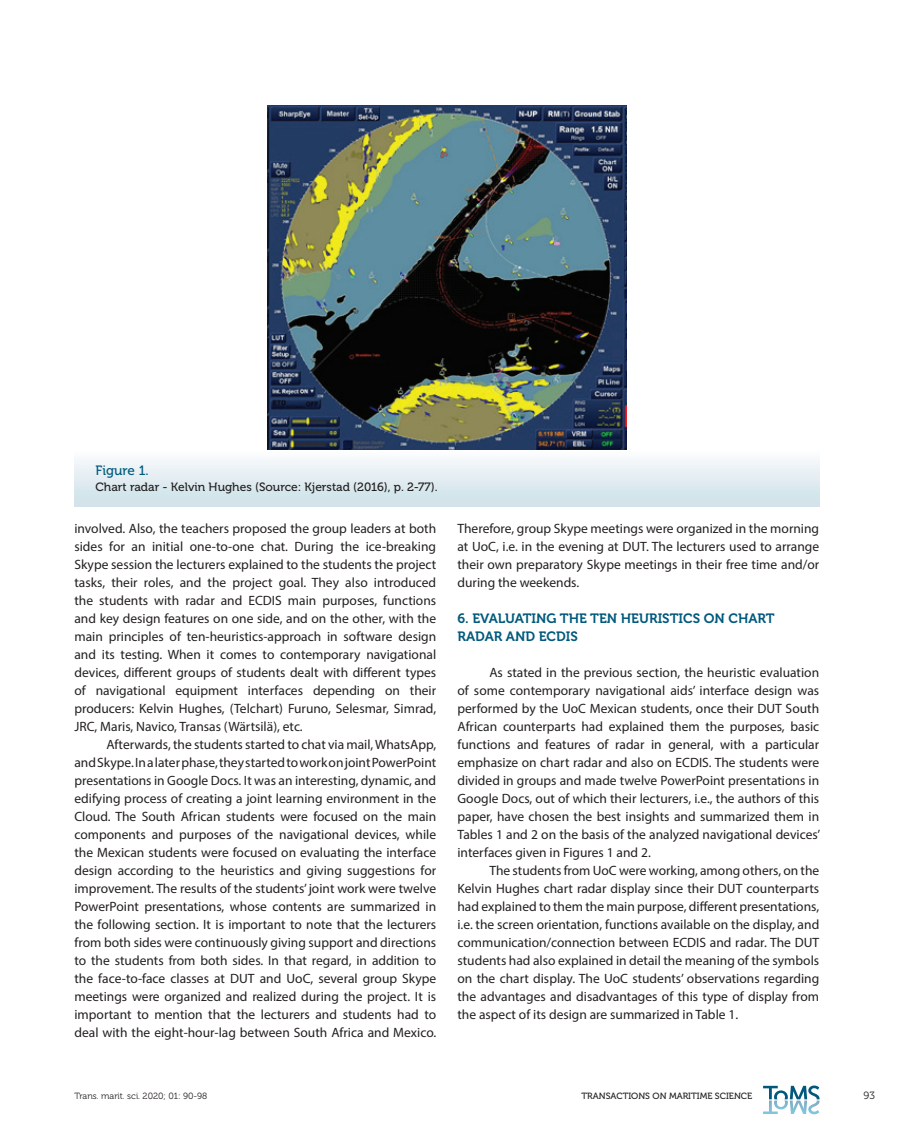
<style>
.page{position:relative;width:915px;height:1127px;background:#fff}
.page>*{position:absolute;margin:0;border:0;box-sizing:border-box;transform-origin:0 0}
.Body_text{font:13.5px/18px "Myriad Pro";color:#231f20;text-align:justify}
.podnaslov{font:13.5px/18px "Museo 700";color:#00597c}
.Figure{font:13.5px "Museo 500";color:#00597c}
.Figure-2{font:12px "Museo 500";color:#231f20}
.t1{font:10.5px "Museo 300";color:#231f20}
.t2{font:9px "Museo 300";color:#231f20}
.t3{font:9px "Museo 500";color:#231f20}
</style>
<div class="page">
<svg style="left:763px;top:1085px;width:56px;height:29px"></svg>
<div style="left:74px;top:450px;width:745px;height:56px;background:linear-gradient(to bottom,#fcfcfe,#cde1e8)"></div>
<img style="left:267px;top:105px;width:359px;height:345px">
<p class="Figure" style="left:95px;top:463px;width:55px">Figure 1.</p>
<p class="Figure-2" style="left:95px;top:481px;width:343px">Chart radar - Kelvin Hughes (Source: Kjerstad (2016), p. 2-77).</p>
<p class="Body_text" style="left:74px;top:519px;width:363px">involved. Also, the teachers proposed the group leaders at both sides for an initial one-to-one chat. During the ice-breaking Skype session the lecturers explained to the students the project tasks, their roles, and the project goal. They also introduced the students with radar and ECDIS main purposes, functions and key design features on one side, and on the other, with the main principles of ten-heuristics-approach in software design and its testing. When it comes to contemporary navigational devices, different groups of students dealt with different types of navigational equipment interfaces depending on their producers: Kelvin Hughes, (Telchart) Furuno, Selesmar, Simrad, JRC, Maris, Navico, Transas (Wärtsilä), etc.</p>
<p class="Body_text" style="left:74px;top:735px;width:363px;text-indent:32px">Afterwards, the students started to chat via mail, WhatsApp, and Skype. In a later phase, they started to work on joint PowerPoint presentations in Google Docs. It was an interesting, dynamic, and edifying process of creating a joint learning environment in the Cloud. The South African students were focused on the main components and purposes of the navigational devices, while the Mexican students were focused on evaluating the interface design according to the heuristics and giving suggestions for improvement. The results of the students’ joint work were twelve PowerPoint presentations, whose contents are summarized in the following section. It is important to note that the lecturers from both sides were continuously giving support and directions to the students from both sides. In that regard, in addition to the face-to-face classes at DUT and UoC, several group Skype meetings were organized and realized during the project. It is important to mention that the lecturers and students had to deal with the eight-hour-lag between South Africa and Mexico.</p>
<p class="Body_text" style="left:457px;top:519px;width:363px">Therefore, group Skype meetings were organized in the morning at UoC, i.e. in the evening at DUT. The lecturers used to arrange their own preparatory Skype meetings in their free time and/or during the weekends.</p>
<p class="podnaslov" style="left:457px;top:610px;width:318px">6. EVALUATING THE TEN HEURISTICS ON CHART<br>RADAR AND ECDIS</p>
<p class="Body_text" style="left:457px;top:663px;width:364px;text-indent:32px">As stated in the previous section, the heuristic evaluation of some contemporary navigational aids’ interface design was performed by the UoC Mexican students, once their DUT South African counterparts had explained them the purposes, basic functions and features of radar in general, with a particular emphasize on chart radar and also on ECDIS. The students were divided in groups and made twelve PowerPoint presentations in Google Docs, out of which their lecturers, i.e., the authors of this paper, have chosen the best insights and summarized them in Tables 1 and 2 on the basis of the analyzed navigational devices’ interfaces given in Figures 1 and 2.</p>
<p class="Body_text" style="left:457px;top:861px;width:363px;text-indent:32px">The students from UoC were working, among others, on the Kelvin Hughes chart radar display since their DUT counterparts had explained to them the main purpose, different presentations, i.e. the screen orientation, functions available on the display, and communication/connection between ECDIS and radar. The DUT students had also explained in detail the meaning of the symbols on the chart display. The UoC students’ observations regarding the advantages and disadvantages of this type of display from the aspect of its design are summarized in Table 1.</p>
<p class="t2" style="left:74px;top:1091px;width:134px">Trans. marit. sci. 2020; 01: 90-98</p>
<p class="t3" style="left:581px;top:1091px;width:172px">TRANSACTIONS ON MARITIME SCIENCE</p>
<p class="t1" style="left:863px;top:1090px;width:13px">93</p>
</div>
